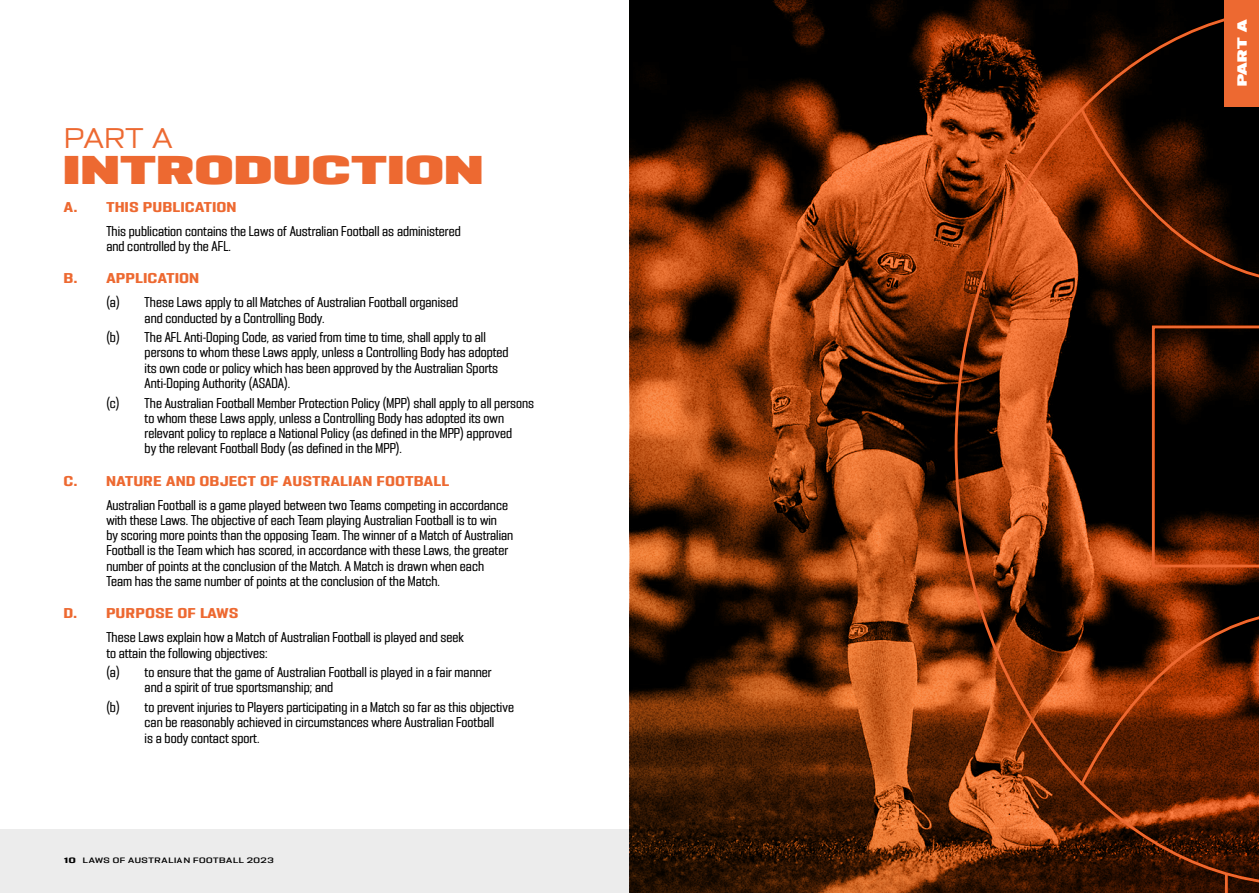
<style>
.page{position:relative;width:1259px;height:893px;background:#fff}
.page>*{position:absolute;margin:0;border:0;box-sizing:border-box;transform-origin:0 0}
.t1{font:36px "PODIUM Sharp 7.12";letter-spacing:.05em;color:#ed6931}
.t2{font:25.5px "PODIUM Sharp 7.6";color:#ed6931}
.t3{font:12.75px/15.3px "PODIUM Sharp 4.7";color:#000}
.t4{font:12.75px "PODIUM Sharp 5.10";letter-spacing:.05em;color:#ed6931}
.t5{font:12px "PODIUM Sharp 7.12";color:#fff}
.t6{font:7.05px "PODIUM Sharp 7.8";letter-spacing:.085em;color:#000}
.s1{font-family:"PODIUM Sharp 7.10"}
</style>
<div class="page">
<div style="left:0;top:829px;width:1259px;height:64px;background:#ececec"></div>
<svg style="left:629px;top:0;width:630px;height:893px;background:#64290b"></svg>
<h2 class="t2" style="left:64px;top:122px;width:110px">PART A</h2>
<h1 class="t1" style="left:64px;top:147px;width:420px">INTRODUCTION</h1>
<p class="t4" style="left:64px;top:199px;width:174px">A. THIS PUBLICATION</p>
<p class="t3" style="left:106px;top:223px;width:356px">This publication contains the Laws of Australian Football as administered and controlled by the AFL.</p>
<p class="t4" style="left:64px;top:270px;width:137px">B. APPLICATION</p>
<p class="t3" style="left:145px;top:295px;width:315px;text-indent:-38px">(a) These Laws apply to all Matches of Australian Football organised and conducted by a Controlling Body.</p>
<p class="t3" style="left:145px;top:330px;width:365px;text-indent:-38px">(b) The AFL Anti-Doping Code, as varied from time to time, shall apply to all persons to whom these Laws apply, unless a Controlling Body has adopted its own code or policy which has been approved by the Australian Sports Anti-Doping Authority (ASADA).</p>
<p class="t3" style="left:145px;top:395px;width:391px;text-indent:-38px">(c) The Australian Football Member Protection Policy (MPP) shall apply to all persons to whom these Laws apply, unless a Controlling Body has adopted its own relevant policy to replace a National Policy (as defined in the MPP) approved<br>by the relevant Football Body (as defined in the MPP).</p>
<p class="t4" style="left:64px;top:473px;width:387px">C. NATURE AND OBJECT OF AUSTRALIAN FOOTBALL</p>
<p class="t3" style="left:106px;top:497px;width:408px">Australian Football is a game played between two Teams competing in accordance with these Laws. The objective of each Team playing Australian Football is to win<br>by scoring more points than the opposing Team. The winner of a Match of Australian Football is the Team which has scored, in accordance with these Laws, the greater number of points at the conclusion of the Match. A Match is drawn when each<br>Team has the same number of points at the conclusion of the Match.</p>
<p class="t4" style="left:64px;top:605px;width:176px">D. PURPOSE OF LAWS</p>
<p class="t3" style="left:106px;top:630px;width:359px">These Laws explain how a Match of Australian Football is played and seek to attain the following objectives:</p>
<p class="t3" style="left:145px;top:664px;width:348px;text-indent:-38px">(a) to ensure that the game of Australian Football is played in a fair manner and a spirit of true sportsmanship; and</p>
<p class="t3" style="left:145px;top:699px;width:371px;text-indent:-38px">(b) to prevent injuries to Players participating in a Match so far as this objective can be reasonably achieved in circumstances where Australian Football<br>is a body contact sport.</p>
<p class="t6" style="left:64px;top:856px;width:211px"><span class="s1">10</span> LAWS OF AUSTRALIAN FOOTBALL 2023</p>
<p class="t5" style="left:1234px;top:86px;width:69px;rotate:-90deg">PART A</p>
</div>
